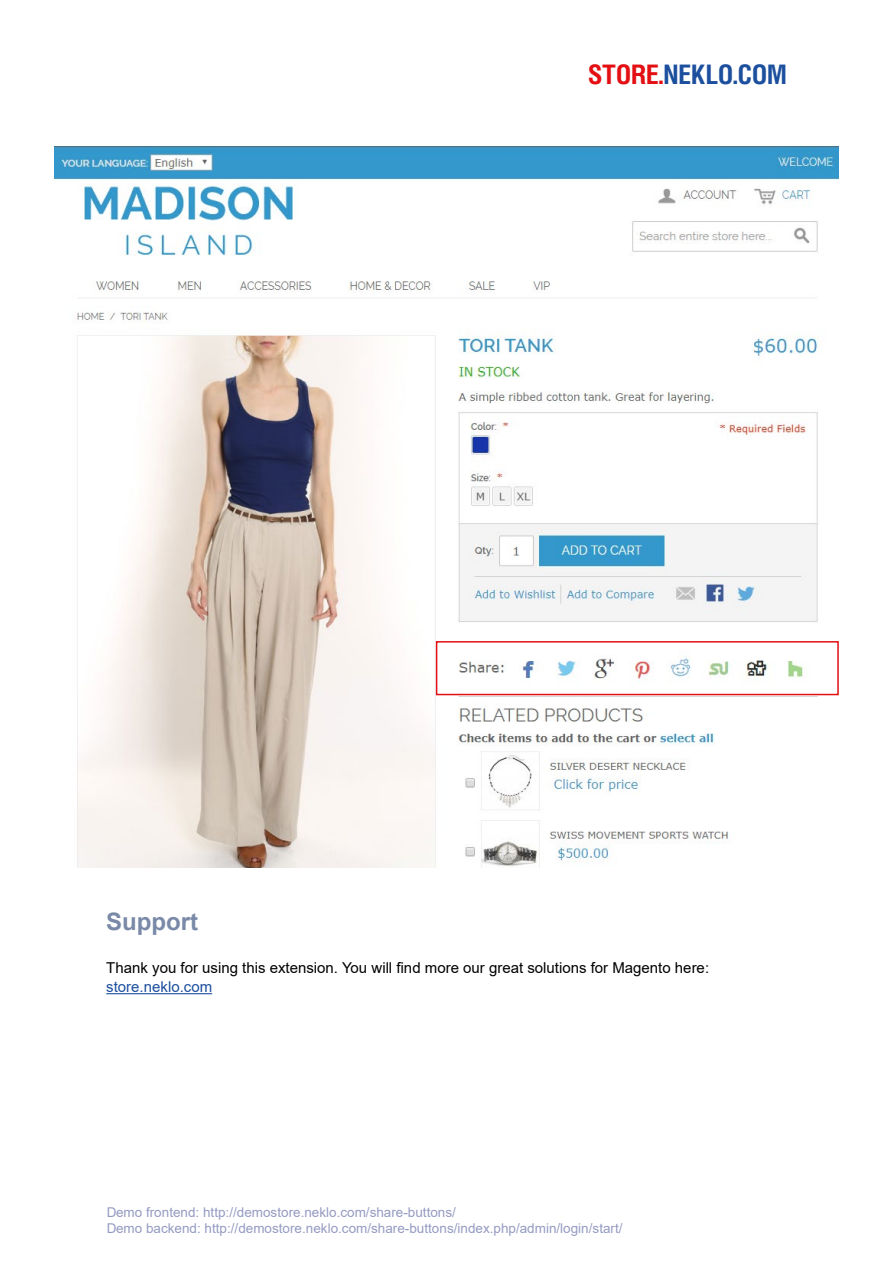
<style>
.page{position:relative;width:893px;height:1263px;background:#fff}
.page>*{position:absolute;margin:0;border:0;box-sizing:border-box;transform-origin:0 0}
.t1{font:27px "War Helios Cond C Bold";color:#1c4f9e}
.t2{font:700 24px "Arial";color:#7989a7}
.t3{font:15px "Arial";color:#000}
.t4{font:15px "Arial";color:#1c4f9e}
.t5{font:13.5px/16.5px "Arial";color:#283583}
.s1{color:#e30f13}
</style>
<div class="page">
<img style="left:54px;top:147px;width:785px;height:720px">
<div style="left:436px;top:641px;width:403px;height:54px;border:2px solid #e30f13"></div>
<hr style="left:106px;top:993px;width:106px;height:1px;background:#1c4f9e">
<h1 class="t1" style="left:588px;top:57px;width:200px"><span class="s1">STORE.</span>NEKLO.COM</h1>
<h2 class="t2" style="left:106px;top:904px;width:93px">Support</h2>
<p class="t3" style="left:106px;top:957px;width:604px">Thank you for using this extension. You will find more our great solutions for Magento here:</p>
<p class="t4" style="left:106px;top:976px;width:107px">store.neklo.com</p>
<p class="t5" style="left:106px;top:1204px;width:518px">Demo frontend: http://demostore.neklo.com/share-buttons/<br>Demo backend: http://demostore.neklo.com/share-buttons/index.php/admin/login/start/</p>
</div>
